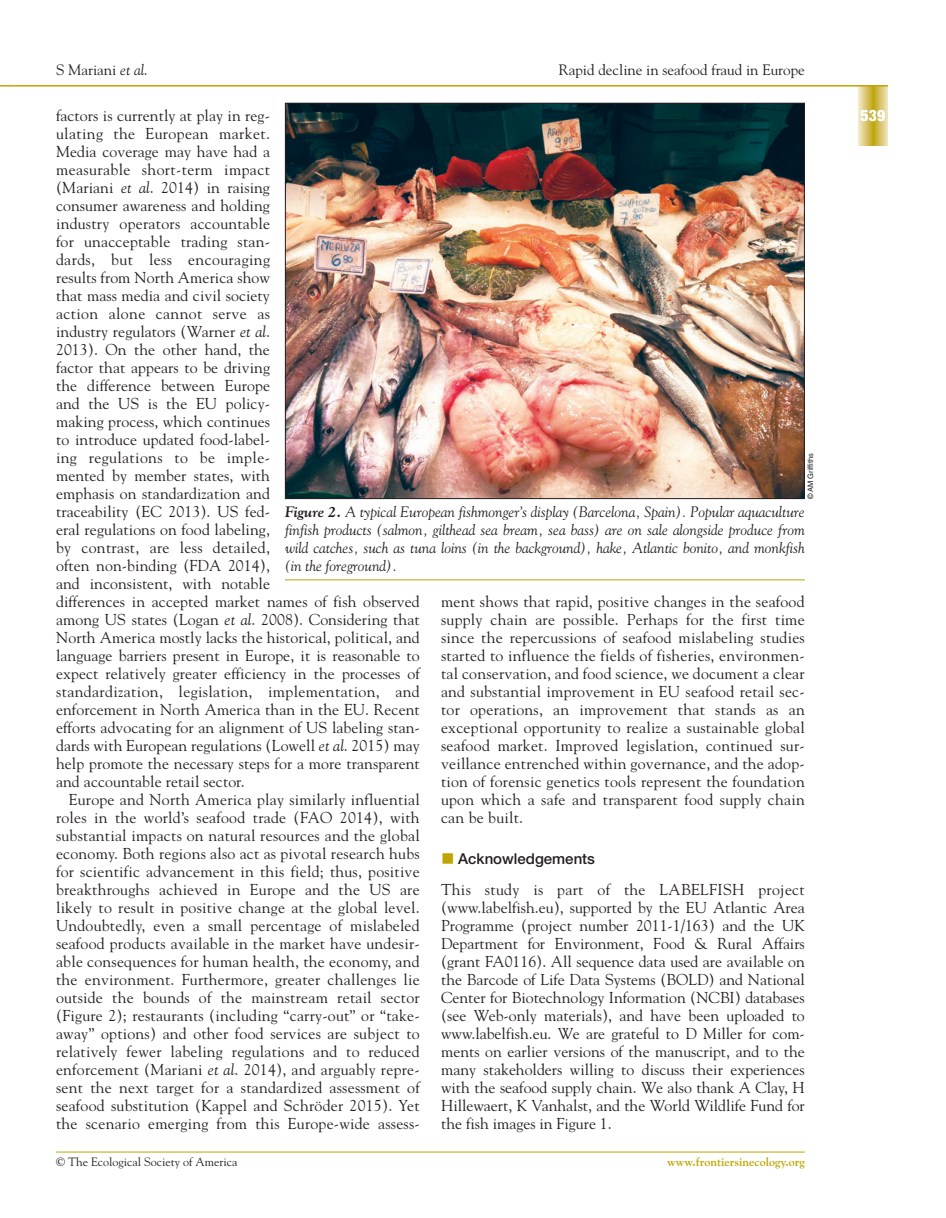
<style>
.page{position:relative;width:946px;height:1218px;background:#fff}
.page>*{position:absolute;margin:0;border:0;box-sizing:border-box;transform-origin:0 0}
.t1{font:15.75px/18px "Goudy";letter-spacing:.005em;color:#231f20;text-align:justify}
.t2{font:900 condensed 15.75px "Helvetica Neue";color:#fff}
.t3{font:italic 15px/18px "Goudy";color:#231f20;text-align:justify}
.t4{font:15px "Goudy";color:#231f20}
.t5{font:500 15px "Helvetica Neue";color:#231f20}
.t6{font:12px "Goudy";color:#231f20}
.t7{font:700 12px "Goudy";color:#bea502}
.t8{font:7.5px "Helvetica";color:#231f20}
.s1{font-style:italic}
.s2{font-weight:700}
.s3{color:#bea502}
</style>
<div class="page">
<svg style="left:858px;top:87px;width:29px;height:58px"></svg>
<hr style="left:14px;top:85px;width:873px;height:2px;background:#bea502">
<hr style="left:56px;top:1151px;width:748px;height:1px;background:#bea502">
<hr style="left:285px;top:579px;width:519px;height:1px;background:#bea502">
<img style="left:287px;top:105px;width:515px;height:392px">
<svg style="left:0;top:85px;width:14px;height:2px"></svg>
<p class="t4" style="left:56px;top:64px;width:93px">S Mariani <span class="s1">et al</span>.</p>
<p class="t4" style="left:558px;top:64px;width:247px">Rapid decline in seafood fraud in Europe</p>
<p class="t1" style="left:56px;top:108px;width:365px;text-align:left">factors is currently at play in reg-<br>ulating the European market.<br>Media coverage may have had a<br>measurable short-term impact<br>(Mariani <span class="s1">et al</span>. 2014) in raising<br>consumer awareness and holding<br>industry operators accountable<br>for unacceptable trading stan-<br>dards, but less encouraging<br>results from North America show<br>that mass media and civil society<br>action alone cannot serve as<br>industry regulators (Warner <span class="s1">et al</span>.<br>2013). On the other hand, the<br>factor that appears to be driving<br>the difference between Europe<br>and the US is the EU policy-<br>making process, which continues<br>to introduce updated food-label-<br>ing regulations to be imple-<br>mented by member states, with<br>emphasis on standardization and<br>traceability (EC 2013). US fed-<br>eral regulations on food labeling,<br>by contrast, are less detailed,<br>often non-binding (FDA 2014),<br>and inconsistent, with notable<br>differences in accepted market names of fish observed among US states (Logan <span class="s1">et al</span>. 2008). Considering that North America mostly lacks the historical, political, and language barriers present in Europe, it is reasonable to expect relatively greater efficiency in the processes of standardization, legislation, implementation, and enforcement in North America than in the EU. Recent efforts advocating for an alignment of US labeling stan&shy;dards with European regulations (Lowell <span class="s1">et al</span>. 2015) may help promote the necessary steps for a more transparent and accountable retail sector.</p>
<p class="t1" style="left:56px;top:792px;width:365px;text-indent:13px">Europe and North America play similarly influential roles in the world’s seafood trade (FAO 2014), with substantial impacts on natural resources and the global economy. Both regions also act as pivotal research hubs for scientific advancement in this field; thus, positive breakthroughs achieved in Europe and the US are likely to result in positive change at the global level.<br>Undoubtedly, even a small percentage of mislabeled seafood products available in the market have undesir&shy;able consequences for human health, the economy, and the environment. Furthermore, greater challenges lie outside the bounds of the mainstream retail sector (Figure 2); restaurants (including “carry-out” or “take&shy;away” options) and other food services are subject to relatively fewer labeling regulations and to reduced enforcement (Mariani <span class="s1">et al</span>. 2014), and arguably repre&shy;sent the next target for a standardized assessment of seafood substitution (Kappel and Schröder 2015). Yet the scenario emerging from this Europe-wide assess-</p>
<p class="t8" style="left:807px;top:499px;width:48px;rotate:-90deg">© AM Griffiths</p>
<p class="t3" style="left:285px;top:504px;width:521px"><span class="s2">Figure 2.</span> A typical European fishmonger’s display (Barcelona, Spain). Popular aquaculture finfish products (salmon, gilthead sea bream, sea bass) are on sale alongside produce from wild catches, such as tuna loins (in the background), hake, Atlantic bonito, and monkfish (in the foreground).</p>
<p class="t1" style="left:441px;top:594px;width:365px">ment shows that rapid, positive changes in the seafood supply chain are possible. Perhaps for the first time since the repercussions of seafood mislabeling studies started to influence the fields of fisheries, environmen&shy;tal conservation, and food science, we document a clear and substantial improvement in EU seafood retail sec&shy;tor operations, an improvement that stands as an exceptional opportunity to realize a sustainable global seafood market. Improved legislation, continued sur&shy;veillance entrenched within governance, and the adop&shy;tion of forensic genetics tools represent the foundation upon which a safe and transparent food supply chain can be built.</p>
<p class="t5" style="left:441px;top:853px;width:155px"><span class="s3">■</span> Acknowledgements</p>
<p class="t1" style="left:441px;top:882px;width:365px">This study is part of the LABELFISH project (www.labelfish.eu), supported by the EU Atlantic Area Programme (project number 2011-1/163) and the UK Department for Environment, Food &amp; Rural Affairs (grant FA0116). All sequence data used are available on the Barcode of Life Data Systems (BOLD) and National Center for Biotechnology Information (NCBI) databases (see Web-only materials), and have been uploaded to www.labelfish.eu. We are grateful to D Miller for com&shy;ments on earlier versions of the manuscript, and to the many stakeholders willing to discuss their experiences with the seafood supply chain. We also thank A Clay, H Hillewaert, K Vanhalst, and the World Wildlife Fund for the fish images in Figure 1.</p>
<p class="t6" style="left:56px;top:1157px;width:183px">© The Ecological Society of America</p>
<p class="t7" style="left:667px;top:1157px;width:139px">www.frontiersinecology.org</p>
<p class="t2" style="left:860px;top:110px;width:26px">539</p>
</div>
